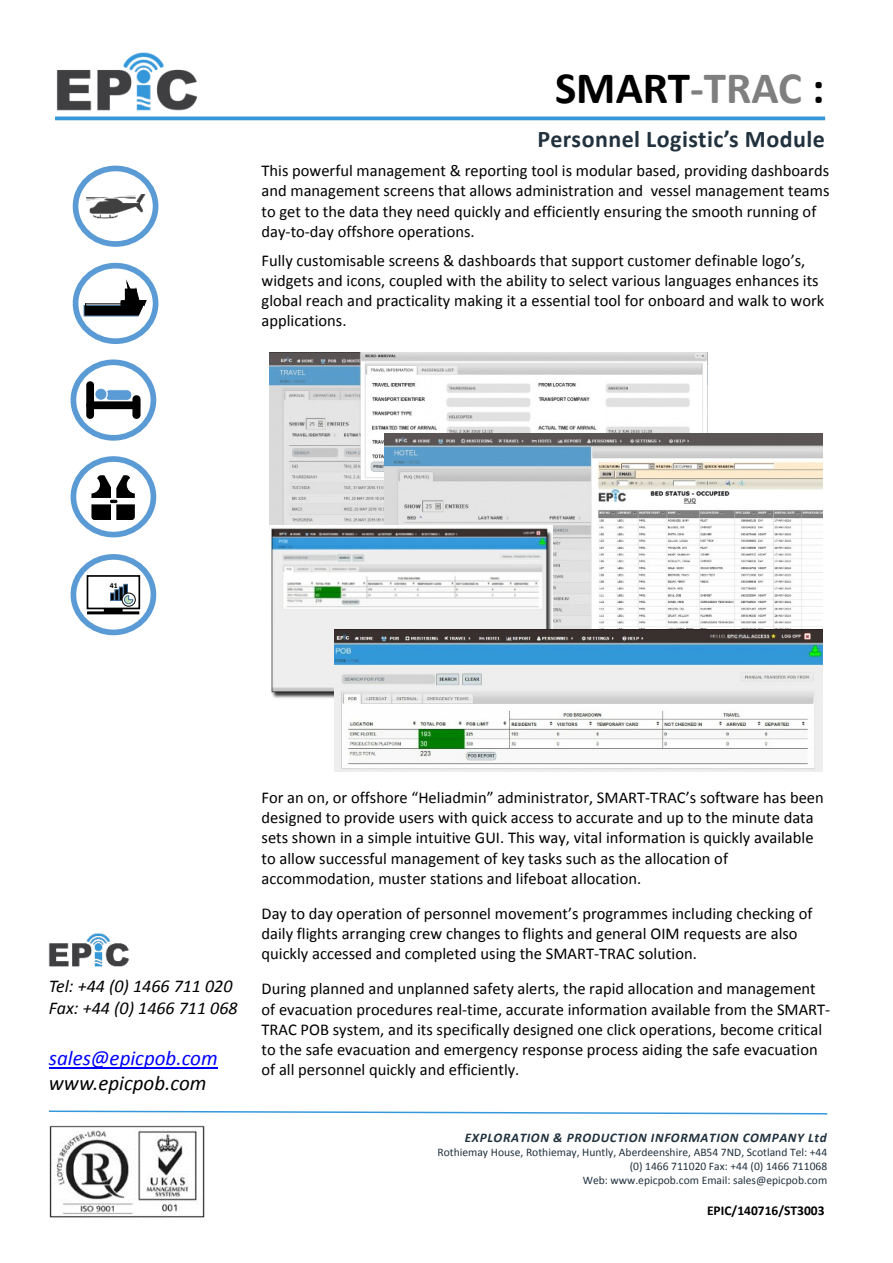
<style>
.page{position:relative;width:893px;height:1263px;background:#fff}
.page>*{position:absolute;margin:0;border:0;box-sizing:border-box;transform-origin:0 0}
.t1{font:700 45px "Calibri";color:#000}
.t2{font:700 24px "Calibri";letter-spacing:.02em;color:#21313d}
.t3{font:italic 21px "Calibri";color:#00f}
.t4{font:italic 21px "Calibri";color:#000}
.t5{font:italic 18px/22px "Calibri";color:#000}
.t6{font:16.5px/20.1px "Calibri";color:#000}
.t7{font:700 13.5px "Calibri";color:#000}
.t8{font:italic 700 13.2px "Calibri";letter-spacing:.045em;color:#21313d}
.t9{font:11.55px/14px "Calibri";color:#21313d;text-align:right}
.t10{font:700 7.5px "Calibri";color:#000;scale:1.04 1}
.s1{color:#7f7f7f}
</style>
<div class="page">
<hr style="left:55px;top:117px;width:770px;height:3px;background:#3598db">
<svg style="left:48px;top:1110px;width:780px;height:5px"></svg>
<img style="left:49px;top:933px;width:80px;height:33px">
<img style="left:56px;top:52px;width:142px;height:59px">
<img style="left:269px;top:352px;width:439px;height:173px">
<img style="left:385px;top:433px;width:438px;height:196px">
<img style="left:269px;top:526px;width:283px;height:172px">
<img style="left:334px;top:629px;width:489px;height:143px">
<svg style="left:76px;top:168px;width:80px;height:76px"></svg>
<div style="left:73px;top:166px;width:85px;height:81px;border:6px solid #5b9bd5;border-radius:50%"></div>
<svg style="left:76px;top:266px;width:80px;height:75px"></svg>
<div style="left:73px;top:263px;width:85px;height:81px;border:6px solid #5b9bd5;border-radius:50%"></div>
<svg style="left:73px;top:362px;width:80px;height:76px"></svg>
<div style="left:71px;top:359px;width:85px;height:82px;border:6px solid #5b9bd5;border-radius:50%"></div>
<svg style="left:73px;top:459px;width:80px;height:76px"></svg>
<div style="left:71px;top:456px;width:85px;height:81px;border:6px solid #5b9bd5;border-radius:50%"></div>
<svg style="left:73px;top:557px;width:80px;height:75px"></svg>
<div style="left:71px;top:554px;width:85px;height:81px;border:6px solid #5b9bd5;border-radius:50%"></div>
<div style="left:86px;top:381px;width:8px;height:38px;background:#000;border-radius:4px"></div>
<div style="left:86px;top:401px;width:54px;height:8px;background:#000;border-radius:4px"></div>
<div style="left:132px;top:395px;width:9px;height:24px;background:#000;border-radius:4px"></div>
<div style="left:105px;top:390px;width:27px;height:10px;background:#5b9bd5;border-radius:5px"></div>
<div style="left:104px;top:389px;width:28px;height:12px;border:1px solid #fff;border-radius:5px"></div>
<svg style="left:95px;top:388px;width:12px;height:12px"></svg>
<div style="left:94px;top:387px;width:14px;height:14px;border:1px solid #fff;border-radius:50%"></div>
<img style="left:84px;top:192px;width:63px;height:29px">
<div style="left:84px;top:305px;width:60px;height:11px;background:#000"></div>
<div style="left:84px;top:305px;width:60px;height:11px;border:1px solid #41719c"></div>
<div style="left:121px;top:301px;width:23px;height:5px;background:#000"></div>
<div style="left:121px;top:300px;width:23px;height:6px;border:1px solid #000"></div>
<div style="left:125px;top:289px;width:11px;height:12px;border:1px solid #000"></div>
<hr style="left:86px;top:303px;width:35px;height:1px;background:#000">
<svg style="left:127px;top:281px;width:22px;height:37px"></svg>
<div style="left:92px;top:497px;width:42px;height:22px;background:#000;border-radius:3px"></div>
<div style="left:92px;top:496px;width:42px;height:24px;border:1px solid #000;border-radius:3px"></div>
<div style="left:98px;top:476px;width:32px;height:21px;background:#000;border-radius:3px"></div>
<div style="left:98px;top:476px;width:32px;height:21px;border:1px solid #000;border-radius:3px"></div>
<div style="left:92px;top:488px;width:42px;height:13px;background:#000"></div>
<div style="left:92px;top:488px;width:42px;height:13px;border:1px solid #000"></div>
<div style="left:82px;top:476px;width:17px;height:17px;background:#fff;border-radius:50%"></div>
<div style="left:82px;top:476px;width:18px;height:17px;border:1px solid #fff;border-radius:50%"></div>
<div style="left:127px;top:476px;width:17px;height:17px;background:#fff;border-radius:50%"></div>
<div style="left:127px;top:476px;width:17px;height:17px;border:1px solid #fff;border-radius:50%"></div>
<div style="left:91px;top:498px;width:45px;height:6px;background:#fff"></div>
<hr style="left:112px;top:472px;width:4px;height:49px;background:#fff">
<div style="left:111px;top:472px;width:5px;height:49px;border:1px solid #fff"></div>
<svg style="left:103px;top:472px;width:22px;height:20px"></svg>
<svg style="left:110px;top:500px;width:7px;height:3px"></svg>
<div style="left:104px;top:608px;width:18px;height:4px;border:1px solid #000"></div>
<div style="left:87px;top:611px;width:52px;height:3px;border:1px solid #000"></div>
<div style="left:87px;top:576px;width:52px;height:32px;background:#fff"></div>
<div style="left:87px;top:575px;width:53px;height:34px;border:2px solid #000"></div>
<svg style="left:110px;top:593px;width:4px;height:7px"></svg>
<div style="left:115px;top:590px;width:4px;height:10px;border:1px solid #41719c"></div>
<div style="left:119px;top:587px;width:4px;height:13px;border:1px solid #41719c"></div>
<div style="left:122px;top:593px;width:14px;height:13px;border:1px solid #000;border-radius:50%"></div>
<svg style="left:124px;top:595px;width:9px;height:9px"></svg>
<hr style="left:49px;top:1067px;width:169px;height:1px;background:#00f">
<img style="left:49px;top:1125px;width:156px;height:93px">
<h1 class="t1" style="left:555px;top:70px;width:271px">SMART<span class="s1">-TRAC</span> :</h1>
<h2 class="t2" style="left:538px;top:129px;width:289px">Personnel Logistic’s Module</h2>
<p class="t6" style="left:262px;top:162px;width:569px">This powerful management &amp; reporting tool is modular based, providing dashboards and management screens that allows administration and vessel management teams to get to the data they need quickly and efficiently ensuring the smooth running of day-to-day offshore operations.</p>
<p class="t6" style="left:262px;top:252px;width:564px">Fully customisable screens &amp; dashboards that support customer definable logo’s, widgets and icons, coupled with the ability to select various languages enhances its global reach and practicality making it a essential tool for onboard and walk to work applications.</p>
<p class="t10" style="left:110px;top:583px;width:9px">41</p>
<p class="t5" style="left:49px;top:977px;width:190px">Tel: +44 (0) 1466 711 020<br>Fax: +44 (0) 1466 711 068</p>
<p class="t3" style="left:49px;top:1049px;width:170px">sales@epicpob.com</p>
<p class="t4" style="left:49px;top:1074px;width:159px">www.epicpob.com</p>
<p class="t6" style="left:262px;top:789px;width:564px">For an on, or offshore “Heliadmin” administrator, SMART-TRAC’s software has been designed to provide users with quick access to accurate and up to the minute data sets shown in a simple intuitive GUI. This way, vital information is quickly available to allow successful management of key tasks such as the allocation of accommodation, muster stations and lifeboat allocation.</p>
<p class="t6" style="left:262px;top:905px;width:552px">Day to day operation of personnel movement’s programmes including checking of daily flights arranging crew changes to flights and general OIM requests are also quickly accessed and completed using the SMART-TRAC solution.</p>
<p class="t6" style="left:262px;top:980px;width:570px">During planned and unplanned safety alerts, the rapid allocation and management of evacuation procedures real-time, accurate information available from the SMART-TRAC POB system, and its specifically designed one click operations, become critical to the safe evacuation and emergency response process aiding the safe evacuation of all personnel quickly and efficiently.</p>
<p class="t8" style="left:465px;top:1132px;width:363px">EXPLORATION &amp; PRODUCTION INFORMATION COMPANY Ltd</p>
<p class="t9" style="left:437px;top:1146px;width:391px">Rothiemay House, Rothiemay, Huntly, Aberdeenshire, AB54 7ND, Scotland Tel: +44 (0) 1466 711020 Fax: +44 (0) 1466 711068<br>Web: www.epicpob.com Email: sales@epicpob.com</p>
<p class="t7" style="left:707px;top:1205px;width:119px">EPIC/140716/ST3003</p>
</div>
